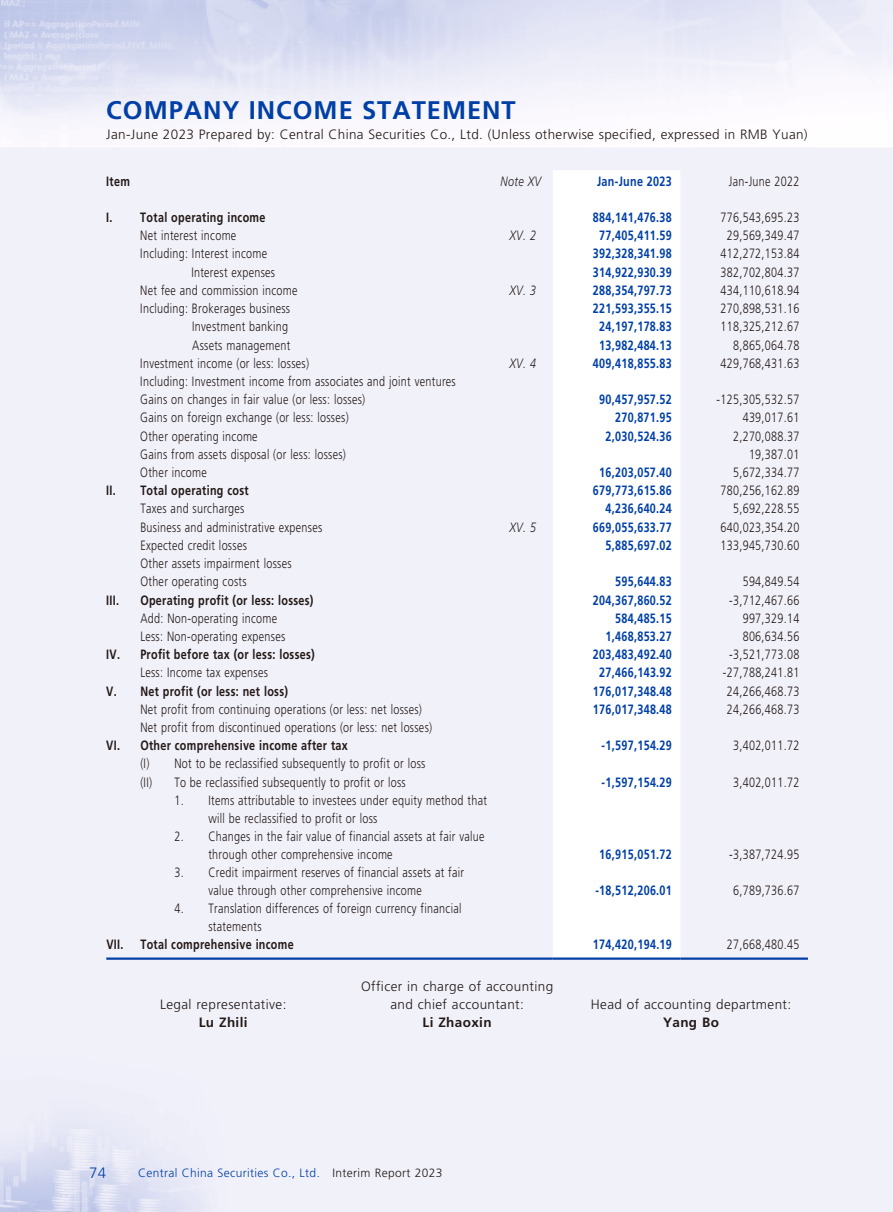
<style>
.page{position:relative;width:893px;height:1212px;background:#fff}
.page>*{position:absolute;margin:0;border:0;box-sizing:border-box;transform-origin:0 0}
.t1{font:700 25.5px "Frutiger LT Std";letter-spacing:.04em;color:#0040a6}
.t2{font:300 15px "Frutiger LT Std";color:#0040a6}
.t3{font:300 13.5px/18px "Frutiger LT Std";letter-spacing:.03em;color:#231916;scale:.8 1}
.t4{font:700 13.5px "Frutiger LT Std";letter-spacing:.03em;color:#0040a6;scale:.8 1}
.t5{font:700 13.5px "Frutiger LT Std";letter-spacing:.03em;color:#231916;scale:.8 1}
.t6{font:300 13.5px/18px "Frutiger LT Std";letter-spacing:.03em;color:#231916;text-align:center}
.t7{font:italic 300 13.5px "Frutiger LT Std";letter-spacing:.03em;color:#231916;scale:.8 1}
.t8{font:700 13.5px "Frutiger LT Std";letter-spacing:.03em;color:#231916}
.t9{font:300 12px "Frutiger LT Std";letter-spacing:.03em;color:#0040a6}
.s1{color:#231916}
</style>
<div class="page">
<hr style="left:106px;top:957px;width:383px;height:3px;background:#0040a6">
<hr style="left:489px;top:957px;width:64px;height:3px;background:#0040a6">
<hr style="left:553px;top:957px;width:127px;height:3px;background:#0040a6">
<hr style="left:680px;top:957px;width:128px;height:3px;background:#0040a6">
<h1 class="t1" style="left:106px;top:95px;width:411px">COMPANY INCOME STATEMENT</h1>
<p class="t6" style="left:106px;top:126px;width:703px">Jan-June 2023 Prepared by: Central China Securities Co., Ltd. (Unless otherwise specified, expressed in RMB Yuan)</p>
<p class="t5" style="left:106px;top:173px;width:31px">Item</p>
<p class="t7" style="left:501px;top:173px;width:52px">Note XV</p>
<p class="t4" style="left:597px;top:173px;width:95px">Jan-June 2023</p>
<p class="t3" style="left:729px;top:172px;width:90px">Jan-June 2022</p>
<p class="t5" style="left:106px;top:209px;width:201px">I. Total operating income</p>
<p class="t4" style="left:593px;top:209px;width:100px">884,141,476.38</p>
<p class="t3" style="left:720px;top:209px;width:100px">776,543,695.23</p>
<p class="t3" style="left:140px;top:227px;width:122px">Net interest income</p>
<p class="t7" style="left:509px;top:228px;width:35px">XV. 2</p>
<p class="t4" style="left:599px;top:228px;width:92px">77,405,411.59</p>
<p class="t3" style="left:727px;top:227px;width:92px">29,569,349.47</p>
<p class="t3" style="left:140px;top:245px;width:160px">Including: Interest income</p>
<p class="t4" style="left:593px;top:246px;width:100px">392,328,341.98</p>
<p class="t3" style="left:720px;top:245px;width:100px">412,272,153.84</p>
<p class="t3" style="left:191px;top:263px;width:106px">Interest expenses</p>
<p class="t4" style="left:593px;top:264px;width:100px">314,922,930.39</p>
<p class="t3" style="left:720px;top:263px;width:100px">382,702,804.37</p>
<p class="t3" style="left:140px;top:281px;width:198px">Net fee and commission income</p>
<p class="t7" style="left:509px;top:282px;width:35px">XV. 3</p>
<p class="t4" style="left:593px;top:282px;width:100px">288,354,797.73</p>
<p class="t3" style="left:720px;top:281px;width:100px">434,110,618.94</p>
<p class="t3" style="left:140px;top:300px;width:189px">Including: Brokerages business</p>
<p class="t4" style="left:593px;top:300px;width:100px">221,593,355.15</p>
<p class="t3" style="left:720px;top:300px;width:100px">270,898,531.16</p>
<p class="t3" style="left:192px;top:318px;width:122px">Investment banking</p>
<p class="t4" style="left:599px;top:319px;width:92px">24,197,178.83</p>
<p class="t3" style="left:720px;top:318px;width:100px">118,325,212.67</p>
<p class="t3" style="left:192px;top:336px;width:124px">Assets management</p>
<p class="t4" style="left:599px;top:337px;width:92px">13,982,484.13</p>
<p class="t3" style="left:733px;top:336px;width:84px">8,865,064.78</p>
<p class="t3" style="left:140px;top:354px;width:212px">Investment income (or less: losses)</p>
<p class="t7" style="left:509px;top:355px;width:35px">XV. 4</p>
<p class="t4" style="left:593px;top:355px;width:100px">409,418,855.83</p>
<p class="t3" style="left:720px;top:354px;width:100px">429,768,431.63</p>
<p class="t3" style="left:140px;top:372px;width:396px">Including: Investment income from associates and joint ventures<br>Gains on changes in fair value (or less: losses)</p>
<p class="t4" style="left:599px;top:391px;width:92px">90,457,957.52</p>
<p class="t3" style="left:717px;top:391px;width:105px">-125,305,532.57</p>
<p class="t3" style="left:140px;top:409px;width:262px">Gains on foreign exchange (or less: losses)</p>
<p class="t4" style="left:615px;top:410px;width:72px">270,871.95</p>
<p class="t3" style="left:743px;top:409px;width:72px">439,017.61</p>
<p class="t3" style="left:140px;top:427px;width:148px">Other operating income</p>
<p class="t4" style="left:605px;top:428px;width:84px">2,030,524.36</p>
<p class="t3" style="left:733px;top:427px;width:84px">2,270,088.37</p>
<p class="t3" style="left:140px;top:445px;width:259px">Gains from assets disposal (or less: losses)</p>
<p class="t3" style="left:749px;top:445px;width:65px">19,387.01</p>
<p class="t3" style="left:140px;top:463px;width:85px">Other income</p>
<p class="t4" style="left:599px;top:464px;width:92px">16,203,057.40</p>
<p class="t3" style="left:733px;top:463px;width:84px">5,672,334.77</p>
<p class="t5" style="left:106px;top:483px;width:179px">II. Total operating cost</p>
<p class="t4" style="left:593px;top:483px;width:100px">679,773,615.86</p>
<p class="t3" style="left:720px;top:482px;width:100px">780,256,162.89</p>
<p class="t3" style="left:140px;top:500px;width:132px">Taxes and surcharges</p>
<p class="t4" style="left:605px;top:501px;width:84px">4,236,640.24</p>
<p class="t3" style="left:733px;top:500px;width:84px">5,692,228.55</p>
<p class="t3" style="left:140px;top:518px;width:229px">Business and administrative expenses</p>
<p class="t7" style="left:509px;top:519px;width:35px">XV. 5</p>
<p class="t4" style="left:593px;top:519px;width:100px">669,055,633.77</p>
<p class="t3" style="left:720px;top:518px;width:100px">640,023,354.20</p>
<p class="t3" style="left:140px;top:536px;width:135px">Expected credit losses</p>
<p class="t4" style="left:605px;top:537px;width:84px">5,885,697.02</p>
<p class="t3" style="left:720px;top:536px;width:100px">133,945,730.60</p>
<p class="t3" style="left:140px;top:554px;width:191px">Other assets impairment losses<br>Other operating costs</p>
<p class="t4" style="left:615px;top:574px;width:72px">595,644.83</p>
<p class="t3" style="left:743px;top:573px;width:72px">594,849.54</p>
<p class="t5" style="left:106px;top:592px;width:18px">III.</p>
<p class="t5" style="left:140px;top:592px;width:218px">Operating profit (or less: losses)</p>
<p class="t4" style="left:593px;top:592px;width:100px">204,367,860.52</p>
<p class="t3" style="left:729px;top:591px;width:89px">-3,712,467.66</p>
<p class="t3" style="left:140px;top:609px;width:173px">Add: Non-operating income</p>
<p class="t4" style="left:615px;top:610px;width:72px">584,485.15</p>
<p class="t3" style="left:743px;top:609px;width:72px">997,329.14</p>
<p class="t3" style="left:140px;top:627px;width:183px">Less: Non-operating expenses</p>
<p class="t4" style="left:605px;top:628px;width:84px">1,468,853.27</p>
<p class="t3" style="left:743px;top:627px;width:72px">806,634.56</p>
<p class="t5" style="left:106px;top:646px;width:262px">IV. Profit before tax (or less: losses)</p>
<p class="t4" style="left:593px;top:646px;width:100px">203,483,492.40</p>
<p class="t3" style="left:729px;top:646px;width:89px">-3,521,773.08</p>
<p class="t3" style="left:140px;top:664px;width:161px">Less: Income tax expenses</p>
<p class="t4" style="left:599px;top:665px;width:92px">27,466,143.92</p>
<p class="t3" style="left:723px;top:664px;width:97px">-27,788,241.81</p>
<p class="t5" style="left:106px;top:683px;width:229px">V. Net profit (or less: net loss)</p>
<p class="t4" style="left:593px;top:683px;width:100px">176,017,348.48</p>
<p class="t3" style="left:727px;top:682px;width:92px">24,266,468.73</p>
<p class="t3" style="left:140px;top:700px;width:354px">Net profit from continuing operations (or less: net losses)</p>
<p class="t4" style="left:593px;top:701px;width:100px">176,017,348.48</p>
<p class="t3" style="left:727px;top:700px;width:92px">24,266,468.73</p>
<p class="t3" style="left:140px;top:718px;width:366px">Net profit from discontinued operations (or less: net losses)</p>
<p class="t5" style="left:106px;top:738px;width:303px">VI. Other comprehensive income after tax</p>
<p class="t4" style="left:602px;top:738px;width:89px">-1,597,154.29</p>
<p class="t3" style="left:733px;top:737px;width:84px">3,402,011.72</p>
<p class="t3" style="left:140px;top:755px;width:358px">(I) Not to be reclassified subsequently to profit or loss (II) To be reclassified subsequently to profit or loss</p>
<p class="t4" style="left:602px;top:774px;width:89px">-1,597,154.29</p>
<p class="t3" style="left:733px;top:773px;width:84px">3,402,011.72</p>
<p class="t3" style="left:208px;top:791px;width:350px;text-indent:-34px">1. Items attributable to investees under equity method that will be reclassified to profit or loss</p>
<p class="t3" style="left:208px;top:827px;width:347px;text-indent:-34px">2. Changes in the fair value of financial assets at fair value through other comprehensive income</p>
<p class="t3" style="left:208px;top:863px;width:321px;text-indent:-34px">3. Credit impairment reserves of financial assets at fair value through other comprehensive income</p>
<p class="t3" style="left:208px;top:899px;width:318px;text-indent:-34px">4. Translation differences of foreign currency financial statements</p>
<p class="t4" style="left:599px;top:846px;width:92px">16,915,051.72</p>
<p class="t3" style="left:729px;top:845px;width:89px">-3,387,724.95</p>
<p class="t4" style="left:595px;top:882px;width:97px">-18,512,206.01</p>
<p class="t3" style="left:733px;top:881px;width:84px">6,789,736.67</p>
<p class="t5" style="left:106px;top:936px;width:23px">VII.</p>
<p class="t5" style="left:140px;top:936px;width:193px">Total comprehensive income</p>
<p class="t4" style="left:593px;top:936px;width:100px">174,420,194.19</p>
<p class="t3" style="left:727px;top:935px;width:92px">27,668,480.45</p>
<p class="t6" style="left:160px;top:996px;width:128px">Legal representative:</p>
<p class="t6" style="left:361px;top:978px;width:194px">Officer in charge of accounting and chief accountant:</p>
<p class="t6" style="left:591px;top:996px;width:202px">Head of accounting department:</p>
<p class="t8" style="left:199px;top:1014px;width:50px">Lu Zhili</p>
<p class="t8" style="left:423px;top:1014px;width:71px">Li Zhaoxin</p>
<p class="t8" style="left:663px;top:1014px;width:57px">Yang Bo</p>
<p class="t2" style="left:89px;top:1164px;width:19px">74</p>
<p class="t9" style="left:138px;top:1166px;width:306px">Central China Securities Co., Ltd. <span class="s1">Interim Report 2023</span></p>
</div>
